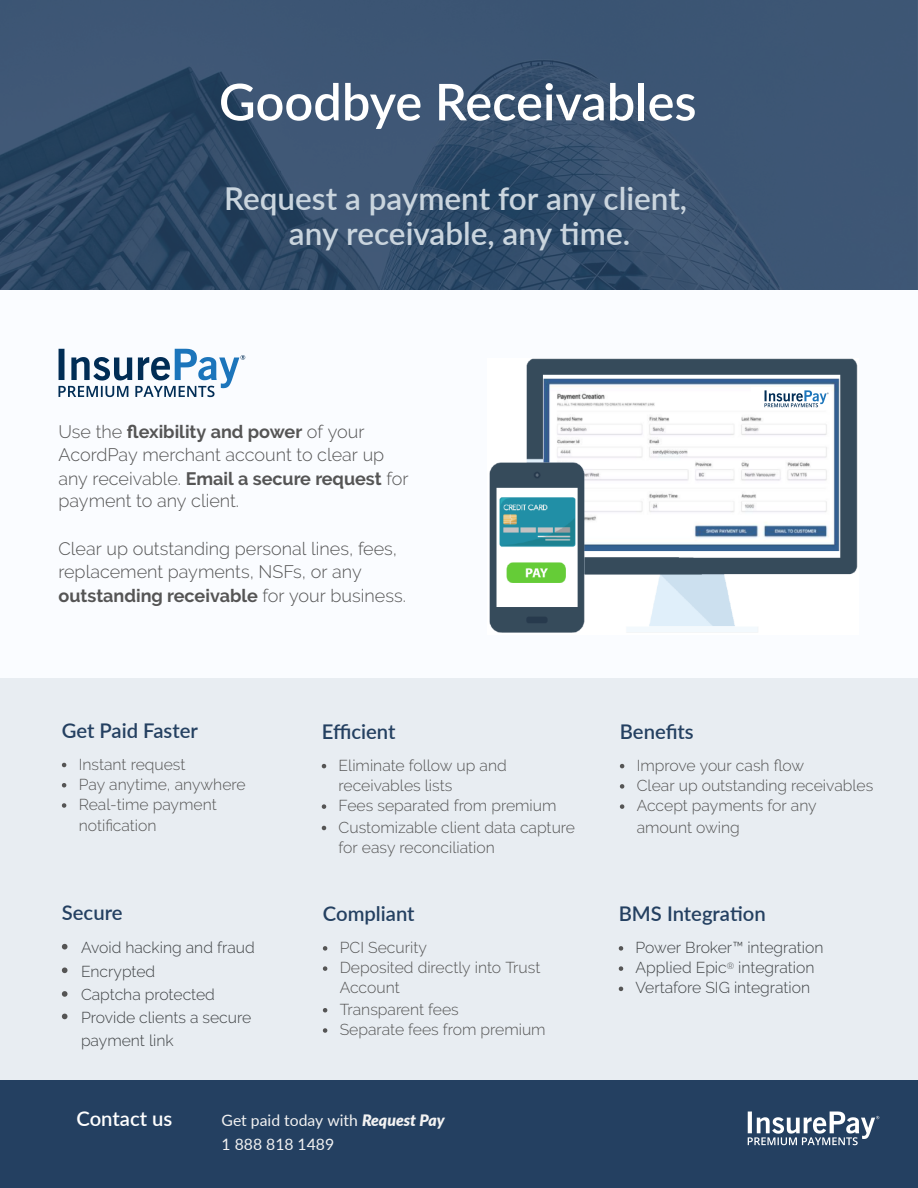
<style>
.page{position:relative;width:918px;height:1188px;background:#fafcff}
.page>*{position:absolute;margin:0;border:0;box-sizing:border-box;transform-origin:0 0}
.t1{font:600 50.7px "Lato";color:#fff}
.t2{font:600 31.5px/34.8px "Lato";color:#cad5de;text-align:center}
.t3{font:600 20.25px "Lato";color:#244061}
.t4{font:600 20.25px "Lato";color:#fff}
.t5{font:300 18px/23.2px "Raleway";color:#555}
.t6{font:300 15.75px/20.5px "Raleway";color:#555}
.t7{font:300 15.75px/23.4px "Raleway";color:#404346}
.t8{font:15.75px/23.7px "Lato";color:#f2f2f2}
.s1{font-weight:700}
.s2{font-weight:900;font-style:italic}
</style>
<div class="page">
<div style="left:0;top:678px;width:918px;height:402px;background:#e8edf2"></div>
<svg style="left:0;top:0;width:918px;height:290px;background:#37506e"></svg>
<div style="left:0;top:1080px;width:916px;height:108px;background:#244061"></div>
<svg style="left:916px;top:1080px;width:2px;height:108px"></svg>
<svg style="left:62px;top:763px;width:4px;height:4px"></svg>
<svg style="left:62px;top:783px;width:4px;height:5px"></svg>
<svg style="left:62px;top:803px;width:4px;height:5px"></svg>
<svg style="left:322px;top:764px;width:4px;height:4px"></svg>
<svg style="left:322px;top:804px;width:4px;height:5px"></svg>
<svg style="left:322px;top:826px;width:4px;height:4px"></svg>
<svg style="left:620px;top:764px;width:4px;height:4px"></svg>
<svg style="left:620px;top:784px;width:4px;height:5px"></svg>
<svg style="left:620px;top:804px;width:4px;height:5px"></svg>
<svg style="left:62px;top:944px;width:6px;height:6px"></svg>
<svg style="left:62px;top:968px;width:6px;height:5px"></svg>
<svg style="left:62px;top:991px;width:6px;height:6px"></svg>
<svg style="left:62px;top:1014px;width:6px;height:5px"></svg>
<svg style="left:619px;top:946px;width:4px;height:5px"></svg>
<svg style="left:619px;top:966px;width:4px;height:5px"></svg>
<svg style="left:619px;top:987px;width:4px;height:4px"></svg>
<svg style="left:323px;top:946px;width:4px;height:5px"></svg>
<svg style="left:323px;top:966px;width:4px;height:5px"></svg>
<svg style="left:323px;top:1008px;width:4px;height:4px"></svg>
<svg style="left:323px;top:1028px;width:4px;height:5px"></svg>
<img style="left:489px;top:359px;width:369px;height:274px">
<svg style="left:58px;top:349px;width:187px;height:48px"></svg>
<div style="left:751px;top:387px;width:80px;height:20px;background:#fff"></div>
<svg style="left:765px;top:390px;width:64px;height:17px"></svg>
<svg style="left:748px;top:1112px;width:131px;height:33px"></svg>
<h1 class="t1" style="left:219px;top:70px;width:479px">Goodbye Receivables</h1>
<h2 class="t2" style="left:224px;top:181px;width:464px">Request a payment for any client, any receivable, any time.</h2>
<p class="t5" style="left:58px;top:420px;width:351px">Use the <span class="s1">flexibility and power</span> of your AcordPay merchant account to clear up any receivable. <span class="s1">Email a secure request</span> for payment to any client.</p>
<p class="t5" style="left:58px;top:536px;width:349px;line-height:23.7px">Clear up outstanding personal lines, fees, replacement payments, NSFs, or any <span class="s1">outstanding receivable</span> for your business.</p>
<p class="t3" style="left:62px;top:718px;width:138px">Get Paid Faster</p>
<p class="t6" style="left:79px;top:754px;width:168px">Instant request<br>Pay anytime, anywhere<br>Real-time payment notification</p>
<p class="t3" style="left:62px;top:900px;width:62px">Secure</p>
<p class="t7" style="left:81px;top:936px;width:175px">Avoid hacking and fraud<br>Encrypted<br>Captcha protected<br>Provide clients a secure payment link</p>
<p class="t3" style="left:322px;top:719px;width:75px">Efficient</p>
<p class="t6" style="left:339px;top:755px;width:238px">Eliminate follow up and receivables lists<br>Fees separated from premium<br>Customizable client data capture for easy reconciliation</p>
<p class="t3" style="left:323px;top:901px;width:93px">Compliant</p>
<p class="t6" style="left:340px;top:937px;width:207px">PCI Security<br>Deposited directly into Trust<br>Account<br>Transparent fees<br>Separate fees from premium</p>
<p class="t4" style="left:76px;top:1106px;width:97px">Contact us</p>
<p class="t8" style="left:222px;top:1108px;width:225px">Get paid today with <span class="s2">Request Pay<br></span>1 888 818 1489</p>
<p class="t3" style="left:620px;top:719px;width:75px">Benefits</p>
<p class="t6" style="left:637px;top:755px;width:238px">Improve your cash flow<br>Clear up outstanding receivables<br>Accept payments for any amount owing</p>
<p class="t3" style="left:619px;top:901px;width:148px">BMS Integration</p>
<p class="t7" style="left:636px;top:937px;width:190px;line-height:20.2px">Power Broker™ integration<br>Applied Epic<sup>®</sup> integration<br>Vertafore SIG integration</p>
</div>
